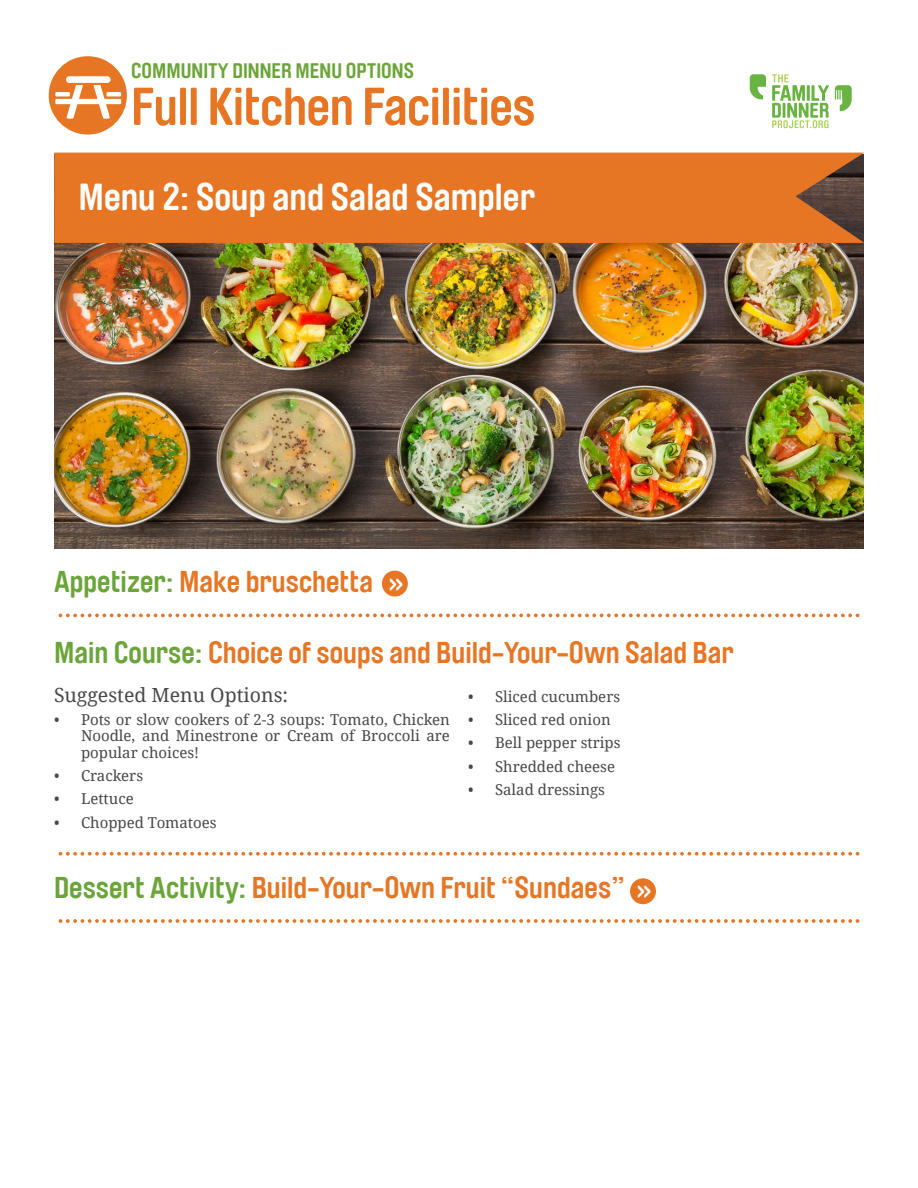
<style>
.page{position:relative;width:918px;height:1188px;background:#fff}
.page>*{position:absolute;margin:0;border:0;box-sizing:border-box;transform-origin:0 0}
.NEW-A_MASTER_HEADER{font:700 52.5px "Brauer Neue";letter-spacing:-.01em;color:#e77624}
.main_bigger{font:700 37.5px "Brauer Neue";color:#fff}
.main_bigger-2{font:700 30px "Brauer Neue";color:#e77624}
.CDGinstruction_text{font:700 28.5px "Brauer Neue";color:#fff}
.NEW-A_MASTER_HEADER-2{font:700 21px "Brauer Neue";color:#6ba539}
.main_bigger-3{font:19.5px "Noto Serif";color:#484848}
.t1{font:15px/16.5px "Noto Serif";color:#484848;text-align:justify}
.s1{color:#6ba539}
.s2{font-size:28.5px;color:#fff}
</style>
<div class="page">
<img style="left:54px;top:243px;width:810px;height:305px">
<svg style="left:49px;top:56px;width:78px;height:79px"></svg>
<div style="left:54px;top:153px;width:810px;height:90px;background:#e77624"></div>
<div style="left:382px;top:571px;width:26px;height:26px;background:#e77624;border-radius:50%"></div>
<div style="left:630px;top:878px;width:26px;height:26px;background:#e77624;border-radius:50%"></div>
<svg style="left:59px;top:614px;width:800px;height:3px"></svg>
<svg style="left:59px;top:852px;width:800px;height:4px"></svg>
<svg style="left:59px;top:919px;width:800px;height:4px"></svg>
<svg style="left:750px;top:74px;width:16px;height:25px"></svg>
<svg style="left:835px;top:85px;width:17px;height:26px"></svg>
<svg style="left:772px;top:74px;width:57px;height:54px"></svg>
<p class="NEW-A_MASTER_HEADER-2" style="left:131px;top:59px;width:284px">COMMUNITY DINNER MENU OPTIONS</p>
<p class="NEW-A_MASTER_HEADER" style="left:131px;top:77px;width:406px">Full Kitchen Facilities</p>
<p class="main_bigger" style="left:78px;top:175px;width:458px">Menu 2: Soup and Salad Sampler</p>
<p class="main_bigger-2" style="left:54px;top:564px;width:321px"><span class="s1">Appetizer:</span> Make bruschetta</p>
<p class="CDGinstruction_text" style="left:388px;top:565px;width:17px">»</p>
<p class="main_bigger-2" style="left:54px;top:635px;width:681px"><span class="s1">Main Course:</span> Choice of soups and Build-Your-Own Salad Bar</p>
<p class="main_bigger-3" style="left:54px;top:681px;width:236px">Suggested Menu Options:</p>
<p class="t1" style="left:81px;top:711px;width:371px;text-indent:-27px">• Pots or slow cookers of 2-3 soups: Tomato, Chicken Noodle, and Minestrone or Cream of Broccoli are popular choices!</p>
<p class="t1" style="left:54px;top:767px;width:91px">• Crackers</p>
<p class="t1" style="left:54px;top:790px;width:81px">• Lettuce</p>
<p class="t1" style="left:54px;top:813px;width:164px">• Chopped Tomatoes</p>
<p class="t1" style="left:468px;top:688px;width:154px">• Sliced cucumbers</p>
<p class="t1" style="left:468px;top:711px;width:144px">• Sliced red onion</p>
<p class="t1" style="left:468px;top:734px;width:154px">• Bell pepper strips</p>
<p class="t1" style="left:468px;top:757px;width:149px">• Shredded cheese</p>
<p class="t1" style="left:468px;top:781px;width:138px">• Salad dressings</p>
<p class="main_bigger-2" style="left:54px;top:870px;width:600px"><span class="s1">Dessert Activity:</span> Build-Your-Own Fruit “Sundaes” <span class="s2">»</span></p>
</div>
